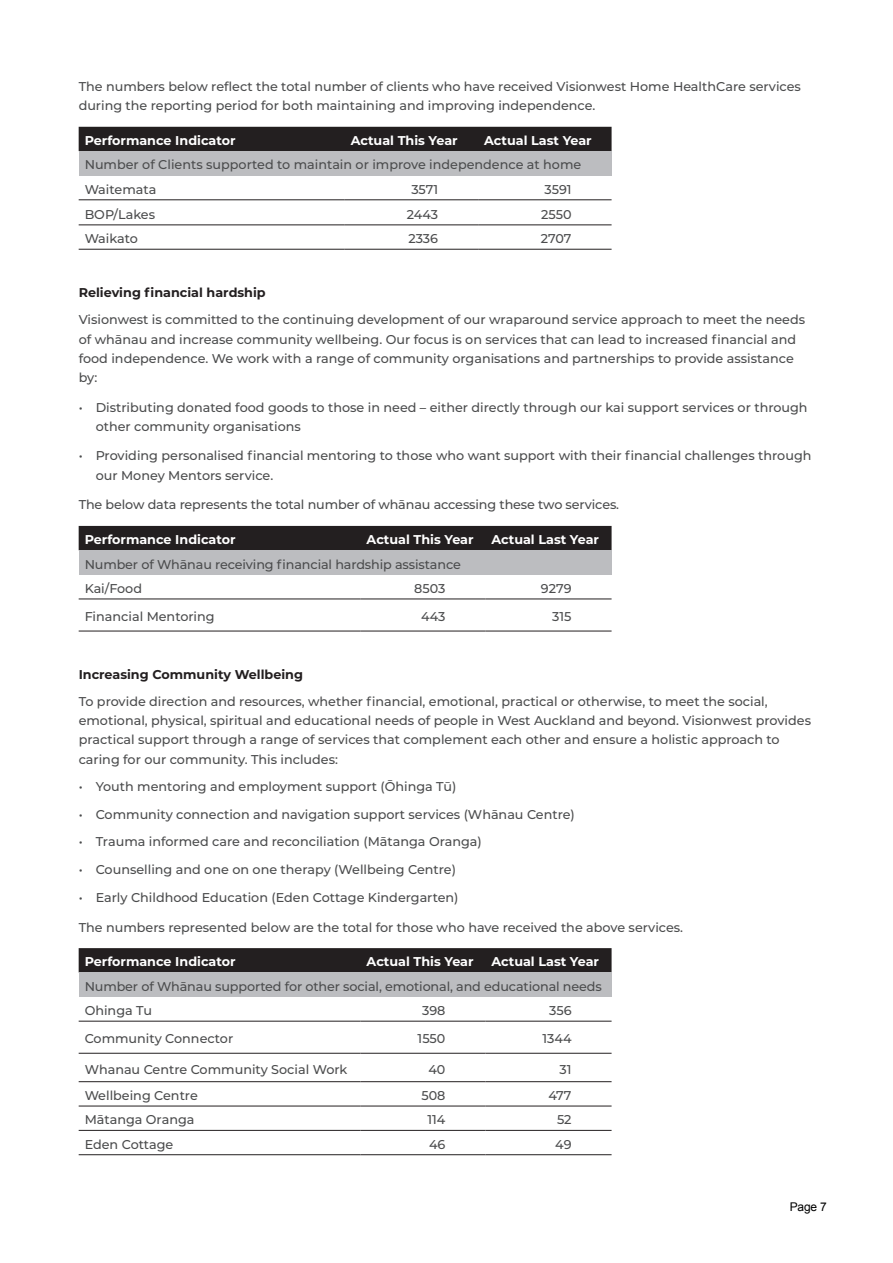
<style>
.page{position:relative;width:893px;height:1263px;background:#fff}
.page>*{position:absolute;margin:0;border:0;box-sizing:border-box;transform-origin:0 0}
.Body{font:500 12.75px/19.2px "Montserrat";color:#4b4c4d}
.bullet_points{font:500 12.75px/19.2px "Montserrat";color:#4b4c4d}
.Body-2{font:700 12.75px "Montserrat";color:#fff}
.sub_heading{font:700 12.75px "Montserrat";color:#231f20}
.t1{font:12px "Arial";color:#000}
</style>
<div class="page">
<div style="left:79px;top:127px;width:533px;height:24px;background:#231f20"></div>
<div style="left:79px;top:151px;width:533px;height:24px;background:#bcbdc0"></div>
<hr style="left:79px;top:199px;width:266px;height:1px;background:#231f20">
<hr style="left:345px;top:199px;width:133px;height:1px;background:#231f20">
<hr style="left:478px;top:199px;width:134px;height:1px;background:#231f20">
<hr style="left:79px;top:224px;width:266px;height:1px;background:#231f20">
<hr style="left:345px;top:224px;width:133px;height:1px;background:#231f20">
<hr style="left:478px;top:224px;width:134px;height:1px;background:#231f20">
<hr style="left:79px;top:249px;width:266px;height:1px;background:#231f20">
<hr style="left:345px;top:249px;width:133px;height:1px;background:#231f20">
<hr style="left:478px;top:249px;width:134px;height:1px;background:#231f20">
<div style="left:79px;top:526px;width:533px;height:24px;background:#231f20"></div>
<div style="left:79px;top:550px;width:533px;height:25px;background:#bcbdc0"></div>
<hr style="left:79px;top:599px;width:282px;height:1px;background:#231f20">
<hr style="left:361px;top:599px;width:124px;height:1px;background:#231f20">
<hr style="left:485px;top:599px;width:127px;height:1px;background:#231f20">
<hr style="left:79px;top:631px;width:282px;height:1px;background:#231f20">
<hr style="left:361px;top:631px;width:124px;height:1px;background:#231f20">
<hr style="left:485px;top:631px;width:127px;height:1px;background:#231f20">
<div style="left:79px;top:948px;width:533px;height:24px;background:#231f20"></div>
<div style="left:79px;top:972px;width:533px;height:25px;background:#bcbdc0"></div>
<hr style="left:79px;top:1021px;width:282px;height:1px;background:#231f20">
<hr style="left:361px;top:1021px;width:124px;height:1px;background:#231f20">
<hr style="left:485px;top:1021px;width:127px;height:1px;background:#231f20">
<hr style="left:79px;top:1053px;width:282px;height:1px;background:#231f20">
<hr style="left:361px;top:1053px;width:124px;height:1px;background:#231f20">
<hr style="left:485px;top:1053px;width:127px;height:1px;background:#231f20">
<hr style="left:79px;top:1081px;width:282px;height:1px;background:#231f20">
<hr style="left:361px;top:1081px;width:124px;height:1px;background:#231f20">
<hr style="left:485px;top:1081px;width:127px;height:1px;background:#231f20">
<hr style="left:79px;top:1106px;width:282px;height:1px;background:#231f20">
<hr style="left:361px;top:1106px;width:124px;height:1px;background:#231f20">
<hr style="left:485px;top:1106px;width:127px;height:1px;background:#231f20">
<hr style="left:79px;top:1130px;width:282px;height:1px;background:#231f20">
<hr style="left:361px;top:1130px;width:124px;height:1px;background:#231f20">
<hr style="left:485px;top:1130px;width:127px;height:1px;background:#231f20">
<hr style="left:79px;top:1154px;width:282px;height:1px;background:#231f20">
<hr style="left:361px;top:1154px;width:124px;height:1px;background:#231f20">
<hr style="left:485px;top:1154px;width:127px;height:1px;background:#231f20">
<p class="Body" style="left:79px;top:76px;width:724px">The numbers below reflect the total number of clients who have received Visionwest Home HealthCare services during the reporting period for both maintaining and improving independence.</p>
<p class="Body-2" style="left:85px;top:131px;width:152px">Performance Indicator</p>
<p class="Body-2" style="left:351px;top:131px;width:108px">Actual This Year</p>
<p class="Body-2" style="left:484px;top:131px;width:109px">Actual Last Year</p>
<p class="Body" style="left:85px;top:155px;width:498px">Number of Clients supported to maintain or improve independence at home</p>
<p class="Body" style="left:85px;top:179px;width:73px">Waitemata</p>
<p class="Body" style="left:411px;top:179px;width:28px">3571</p>
<p class="Body" style="left:544px;top:179px;width:29px">3591</p>
<p class="Body" style="left:85px;top:204px;width:72px">BOP/Lakes</p>
<p class="Body" style="left:407px;top:204px;width:33px">2443</p>
<p class="Body" style="left:541px;top:204px;width:32px">2550</p>
<p class="Body" style="left:85px;top:229px;width:55px">Waikato</p>
<p class="Body" style="left:408px;top:229px;width:31px">2336</p>
<p class="Body" style="left:541px;top:229px;width:32px">2707</p>
<p class="sub_heading" style="left:79px;top:283px;width:189px">Relieving financial hardship</p>
<p class="Body" style="left:79px;top:310px;width:728px">Visionwest is committed to the continuing development of our wraparound service approach to meet the needs of whānau and increase community wellbeing. Our focus is on services that can lead to increased financial and food independence. We work with a range of community organisations and partnerships to provide assistance by:</p>
<p class="bullet_points" style="left:96px;top:397px;width:713px;text-indent:-17px">• Distributing donated food goods to those in need – either directly through our kai support services or through other community organisations</p>
<p class="bullet_points" style="left:96px;top:446px;width:717px;text-indent:-17px">• Providing personalised financial mentoring to those who want support with their financial challenges through our Money Mentors service.</p>
<p class="Body" style="left:79px;top:495px;width:542px">The below data represents the total number of whānau accessing these two services.</p>
<p class="Body-2" style="left:85px;top:530px;width:152px">Performance Indicator</p>
<p class="Body-2" style="left:367px;top:530px;width:108px">Actual This Year</p>
<p class="Body-2" style="left:491px;top:530px;width:109px">Actual Last Year</p>
<p class="Body" style="left:85px;top:554px;width:378px">Number of Whānau receiving financial hardship assistance</p>
<p class="Body" style="left:85px;top:578px;width:59px">Kai/Food</p>
<p class="Body" style="left:414px;top:578px;width:33px">8503</p>
<p class="Body" style="left:541px;top:578px;width:32px">9279</p>
<p class="Body" style="left:85px;top:606px;width:132px">Financial Mentoring</p>
<p class="Body" style="left:421px;top:606px;width:26px">443</p>
<p class="Body" style="left:552px;top:606px;width:21px">315</p>
<p class="sub_heading" style="left:79px;top:665px;width:226px">Increasing Community Wellbeing</p>
<p class="Body" style="left:79px;top:691px;width:734px">To provide direction and resources, whether financial, emotional, practical or otherwise, to meet the social, emotional, physical, spiritual and educational needs of people in West Auckland and beyond. Visionwest provides practical support through a range of services that complement each other and ensure a holistic approach to caring for our community. This includes:</p>
<p class="Body" style="left:79px;top:776px;width:379px">• Youth mentoring and employment support (Ōhinga Tū)</p>
<p class="Body" style="left:79px;top:804px;width:498px">• Community connection and navigation support services (Whānau Centre)</p>
<p class="Body" style="left:79px;top:832px;width:405px">• Trauma informed care and reconciliation (Mātanga Oranga)</p>
<p class="Body" style="left:79px;top:859px;width:379px">• Counselling and one on one therapy (Wellbeing Centre)</p>
<p class="Body" style="left:79px;top:887px;width:381px">• Early Childhood Education (Eden Cottage Kindergarten)</p>
<p class="Body" style="left:79px;top:917px;width:606px">The numbers represented below are the total for those who have received the above services.</p>
<p class="Body-2" style="left:85px;top:953px;width:152px">Performance Indicator</p>
<p class="Body-2" style="left:367px;top:953px;width:108px">Actual This Year</p>
<p class="Body-2" style="left:491px;top:953px;width:109px">Actual Last Year</p>
<p class="Body" style="left:85px;top:976px;width:519px">Number of Whānau supported for other social, emotional, and educational needs</p>
<p class="Body" style="left:85px;top:1000px;width:69px">Ohinga Tu</p>
<p class="Body" style="left:422px;top:1000px;width:25px">398</p>
<p class="Body" style="left:549px;top:1000px;width:24px">356</p>
<p class="Body" style="left:85px;top:1029px;width:150px">Community Connector</p>
<p class="Body" style="left:418px;top:1029px;width:29px">1550</p>
<p class="Body" style="left:542px;top:1029px;width:31px">1344</p>
<p class="Body" style="left:85px;top:1059px;width:264px">Whanau Centre Community Social Work</p>
<p class="Body" style="left:428px;top:1059px;width:19px">40</p>
<p class="Body" style="left:560px;top:1059px;width:14px">31</p>
<p class="Body" style="left:85px;top:1085px;width:115px">Wellbeing Centre</p>
<p class="Body" style="left:421px;top:1085px;width:26px">508</p>
<p class="Body" style="left:548px;top:1085px;width:25px">477</p>
<p class="Body" style="left:85px;top:1110px;width:111px">Mātanga Oranga</p>
<p class="Body" style="left:427px;top:1110px;width:19px">114</p>
<p class="Body" style="left:557px;top:1110px;width:16px">52</p>
<p class="Body" style="left:85px;top:1134px;width:90px">Eden Cottage</p>
<p class="Body" style="left:429px;top:1134px;width:18px">46</p>
<p class="Body" style="left:555px;top:1134px;width:18px">49</p>
<p class="t1" style="left:790px;top:1199px;width:39px">Page 7</p>
</div>
